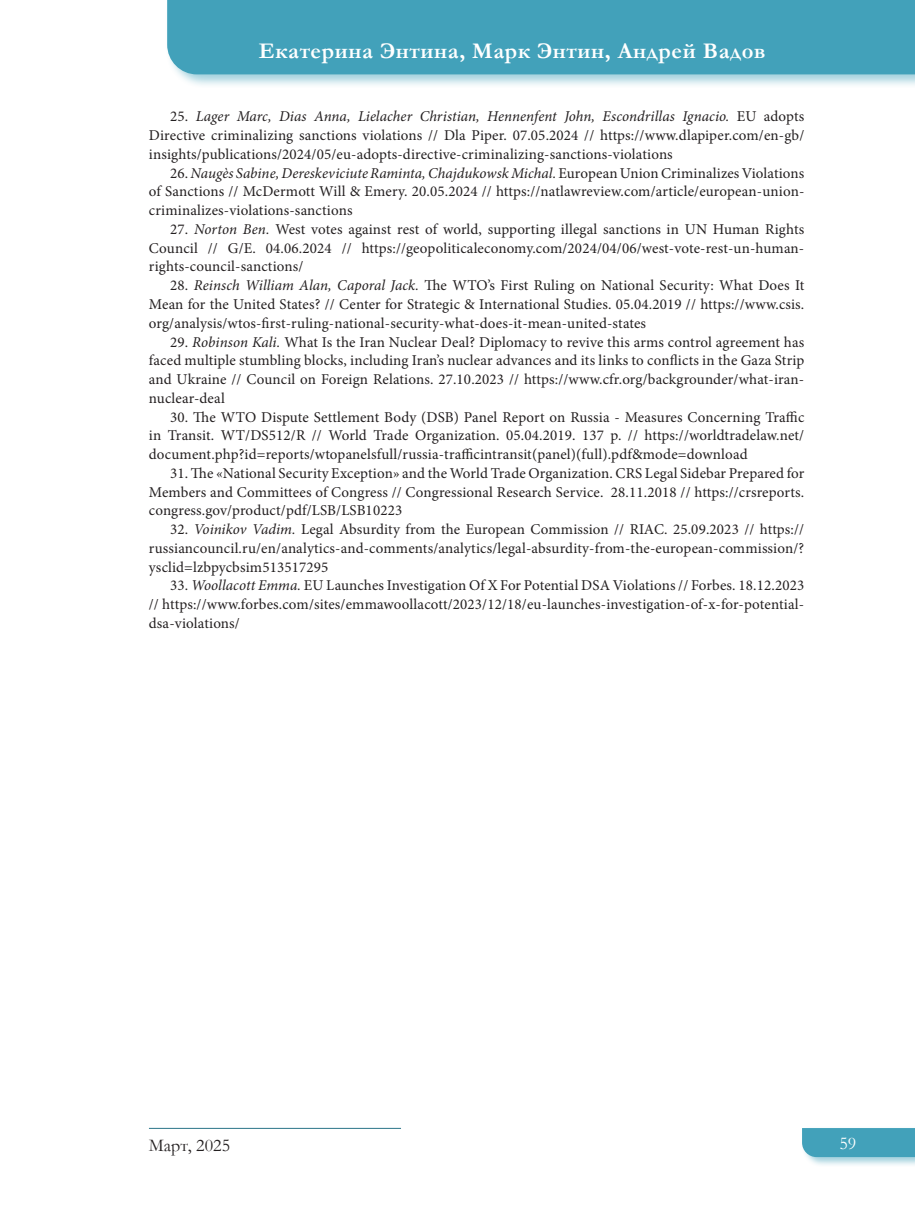
<style>
.page{position:relative;width:915px;height:1212px;background:#fff}
.page>*{position:absolute;margin:0;border:0;box-sizing:border-box;transform-origin:0 0}
.t1{font:700 22.5px "Garamond";letter-spacing:.03em;color:#fff}
.t2{font:18px "Garamond";color:#231f20}
.t3{font:18px "Garamond";color:#fff}
.Основной_текст{font:15px/18.8px "Minion Pro";letter-spacing:.01em;color:#231f20;text-align:justify}
.s1{font-style:italic}
</style>
<div class="page">
<div style="left:800px;top:1126px;width:114px;height:41px;background:#42a1ba;opacity:.5"></div>
<div style="left:801px;top:1128px;width:113px;height:29px;background:#42a1ba"></div>
<hr style="left:149px;top:1128px;width:252px;height:1px;background:#2a7588">
<div style="left:165px;top:0;width:749px;height:88px;background:#42a1ba;opacity:.5"></div>
<div style="left:167px;top:0;width:747px;height:74px;background:#42a1ba"></div>
<h1 class="t1" style="left:259px;top:36px;width:508px">Екатерина Энтина, Марк Энтин, Андрей Вадов</h1>
<p class="Основной_текст" style="left:149px;top:107px;width:656px;text-indent:21px">25. <span class="s1">Lager Marc, Dias Anna, Lielacher Christian, Hennenfent John, Escondrillas Ignacio.</span> EU adopts Directive criminalizing sanctions violations // Dla Piper. 07.05.2024 // https://www.dlapiper.com/en-gb/ insights/publications/2024/05/eu-adopts-directive-criminalizing-sanctions-violations</p>
<p class="Основной_текст" style="left:149px;top:164px;width:656px;text-indent:21px">26. <span class="s1">Naugès Sabine, Dereskeviciute Raminta, Chajdukowsk Michal.</span> European Union Criminalizes Violations of Sanctions // McDermott Will &amp; Emery. 20.05.2024 // https://natlawreview.com/article/european-union&shy;criminalizes-violations-sanctions</p>
<p class="Основной_текст" style="left:149px;top:220px;width:656px;text-indent:21px">27. <span class="s1">Norton Ben.</span> West votes against rest of world, supporting illegal sanctions in UN Human Rights Council // G/E. 04.06.2024 // https://geopoliticaleconomy.com/2024/04/06/west-vote-rest-un-human&shy;rights-council-sanctions/</p>
<p class="Основной_текст" style="left:149px;top:276px;width:656px;text-indent:21px">28. <span class="s1">Reinsch William Alan, Caporal Jack.</span> The WTO’s First Ruling on National Security: What Does It Mean for the United States? // Center for Strategic &amp; International Studies. 05.04.2019 // https://www.csis. org/analysis/wtos-first-ruling-national-security-what-does-it-mean-united-states</p>
<p class="Основной_текст" style="left:149px;top:332px;width:656px;text-indent:21px">29. <span class="s1">Robinson Kali.</span> What Is the Iran Nuclear Deal? Diplomacy to revive this arms control agreement has faced multiple stumbling blocks, including Iran’s nuclear advances and its links to conflicts in the Gaza Strip and Ukraine // Council on Foreign Relations. 27.10.2023 // https://www.cfr.org/backgrounder/what-iran&shy;nuclear-deal</p>
<p class="Основной_текст" style="left:149px;top:407px;width:656px;text-indent:21px">30. The WTO Dispute Settlement Body (DSB) Panel Report on Russia - Measures Concerning Traffic in Transit. WT/DS512/R // World Trade Organization. 05.04.2019. 137 p. // https://worldtradelaw.net/ document.php?id=reports/wtopanelsfull/russia-trafficintransit(panel)(full).pdf&amp;mode=download</p>
<p class="Основной_текст" style="left:149px;top:464px;width:656px;text-indent:21px">31. The «National Security Exception» and the World Trade Organization. CRS Legal Sidebar Prepared for Members and Committees of Congress // Congressional Research Service. 28.11.2018 // https://crsreports. congress.gov/product/pdf/LSB/LSB10223</p>
<p class="Основной_текст" style="left:149px;top:520px;width:656px;text-indent:21px">32. <span class="s1">Voinikov Vadim.</span> Legal Absurdity from the European Commission // RIAC. 25.09.2023 // https:// russiancouncil.ru/en/analytics-and-comments/analytics/legal-absurdity-from-the-european-commission/? ysclid=lzbpycbsim513517295</p>
<p class="Основной_текст" style="left:149px;top:576px;width:656px;text-indent:21px">33. <span class="s1">Woollacott Emma.</span> EU Launches Investigation Of X For Potential DSA Violations // Forbes. 18.12.2023 // https://www.forbes.com/sites/emmawoollacott/2023/12/18/eu-launches-investigation-of-x-for-potential&shy;dsa-violations/</p>
<p class="t2" style="left:149px;top:1133px;width:83px">Март, 2025</p>
<p class="t3" style="left:839px;top:1131px;width:18px">59</p>
</div>
